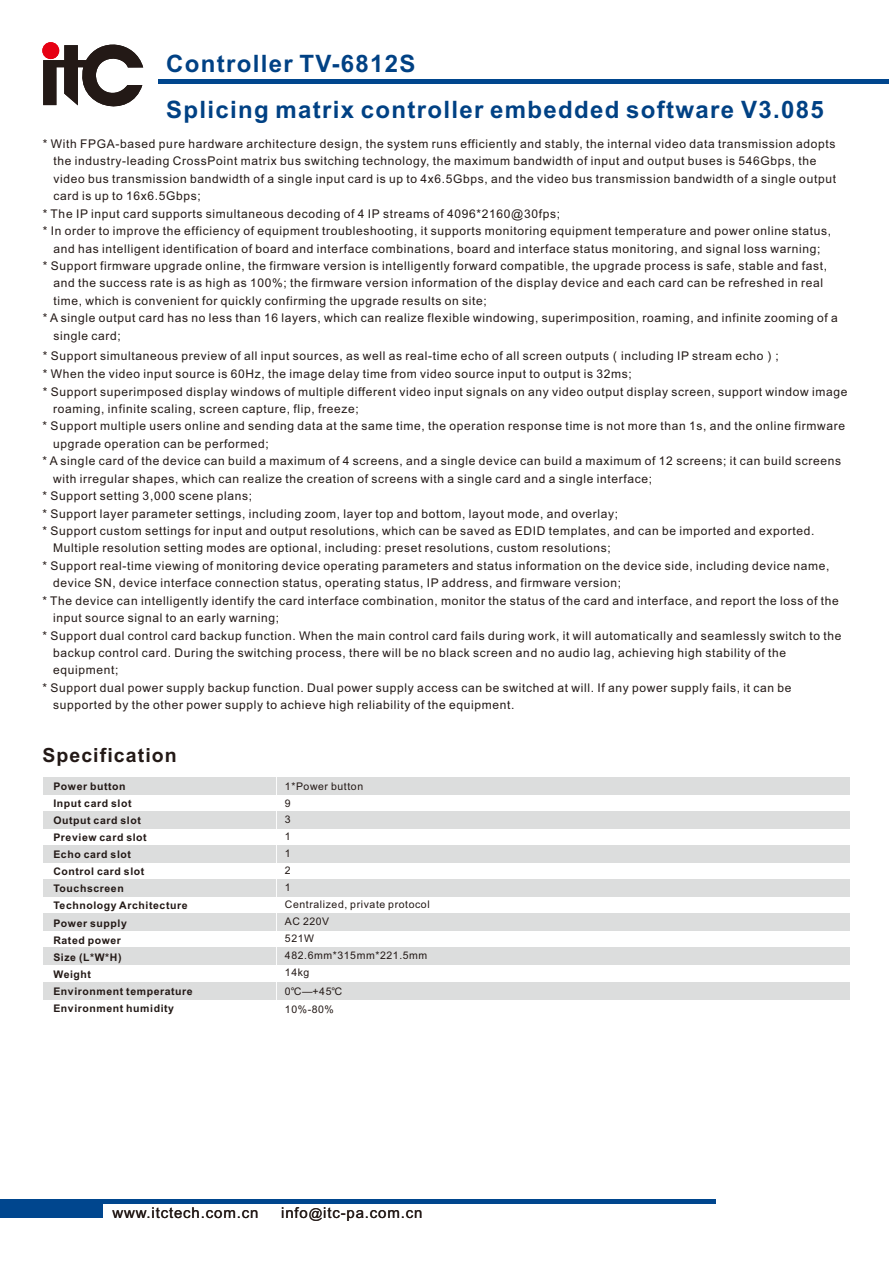
<style>
.page{position:relative;width:893px;height:1263px;background:#fff}
.page>*{position:absolute;margin:0;border:0;box-sizing:border-box;transform-origin:0 0}
.t1{font:700 24px "Arial";letter-spacing:.055em;color:#004184}
.t2{font:700 19.5px "Arial";letter-spacing:.055em;color:#231916}
.t3{font:15px "Arial";letter-spacing:.055em;color:#231916}
.t4{font:12px "Arial";letter-spacing:.055em;color:#231916}
.t5{font:700 10.5px/17.1px "Arial";letter-spacing:.055em;color:#231916}
.t6{font:10.5px/17px "Arial";letter-spacing:.055em;color:#231916}
.s1{font-family:"Arial Unicode MS"}
.s2{font-size:13.5px}
</style>
<div class="page">
<hr style="left:0;top:1199px;width:716px;height:4px;background:#00468e">
<div style="left:0;top:1199px;width:103px;height:18px;background:#00468e"></div>
<hr style="left:158px;top:80px;width:730px;height:4px;background:#00468e">
<svg style="left:43px;top:42px;width:100px;height:65px"></svg>
<div style="left:44px;top:777px;width:806px;height:18px;background:#dcdddd"></div>
<div style="left:44px;top:845px;width:806px;height:18px;background:#dcdddd"></div>
<div style="left:44px;top:879px;width:806px;height:18px;background:#dcdddd"></div>
<div style="left:44px;top:811px;width:806px;height:18px;background:#dcdddd"></div>
<div style="left:44px;top:913px;width:806px;height:18px;background:#dcdddd"></div>
<div style="left:44px;top:947px;width:806px;height:18px;background:#dcdddd"></div>
<div style="left:44px;top:982px;width:806px;height:17px;background:#dcdddd"></div>
<hr style="left:276px;top:774px;width:1px;height:232px;background:#fff">
<h1 class="t1" style="left:166px;top:54px;width:251px">Controller TV-6812S</h1>
<h1 class="t1" style="left:166px;top:101px;width:659px">Splicing matrix controller embedded software V3.085</h1>
<p class="t4" style="left:43px;top:139px;width:794px">* With FPGA-based pure hardware architecture design, the system runs efficiently and stably, the internal video data transmission adopts</p>
<p class="t4" style="left:54px;top:157px;width:764px">the industry-leading CrossPoint matrix bus switching technology, the maximum bandwidth of input and output buses is 546Gbps, the</p>
<p class="t4" style="left:54px;top:174px;width:784px">video bus transmission bandwidth of a single input card is up to 4x6.5Gbps, and the video bus transmission bandwidth of a single output</p>
<p class="t4" style="left:54px;top:192px;width:149px">card is up to 16x6.5Gbps;</p>
<p class="t4" style="left:43px;top:209px;width:519px">* The IP input card supports simultaneous decoding of 4 IP streams of 4096*2160@30fps;</p>
<p class="t4" style="left:43px;top:226px;width:790px">* In order to improve the efficiency of equipment troubleshooting, it supports monitoring equipment temperature and power online status,</p>
<p class="t4" style="left:53px;top:244px;width:769px">and has intelligent identification of board and interface combinations, board and interface status monitoring, and signal loss warning;</p>
<p class="t4" style="left:43px;top:261px;width:786px">* Support firmware upgrade online, the firmware version is intelligently forward compatible, the upgrade process is safe, stable and fast,</p>
<p class="t4" style="left:53px;top:279px;width:771px">and the success rate is as high as 100%; the firmware version information of the display device and each card can be refreshed in real</p>
<p class="t4" style="left:53px;top:296px;width:435px">time, which is convenient for quickly confirming the upgrade results on site;</p>
<p class="t4" style="left:43px;top:314px;width:797px">* A single output card has no less than 16 layers, which can realize flexible windowing, superimposition, roaming, and infinite zooming of a</p>
<p class="t4" style="left:53px;top:331px;width:69px">single card;</p>
<p class="t4" style="left:43px;top:351px;width:738px">* Support simultaneous preview of all input sources, as well as real-time echo of all screen outputs<span class="s1">（</span>including IP stream echo<span class="s1">）</span>;</p>
<p class="t4" style="left:43px;top:369px;width:590px">* When the video input source is 60Hz, the image delay time from video source input to output is 32ms;</p>
<p class="t4" style="left:43px;top:387px;width:806px">* Support superimposed display windows of multiple different video input signals on any video output display screen, support window image</p>
<p class="t4" style="left:53px;top:404px;width:307px">roaming, infinite scaling, screen capture, flip, freeze;</p>
<p class="t4" style="left:43px;top:422px;width:804px">* Support multiple users online and sending data at the same time, the operation response time is not more than 1s, and the online firmware</p>
<p class="t4" style="left:53px;top:439px;width:217px">upgrade operation can be performed;</p>
<p class="t4" style="left:43px;top:456px;width:800px">* A single card of the device can build a maximum of 4 screens, and a single device can build a maximum of 12 screens; it can build screens</p>
<p class="t4" style="left:53px;top:474px;width:600px">with irregular shapes, which can realize the creation of screens with a single card and a single interface;</p>
<p class="t4" style="left:43px;top:491px;width:211px">* Support setting 3,000 scene plans;</p>
<p class="t4" style="left:43px;top:509px;width:577px">* Support layer parameter settings, including zoom, layer top and bottom, layout mode, and overlay;</p>
<p class="t4" style="left:43px;top:526px;width:773px">* Support custom settings for input and output resolutions, which can be saved as EDID templates, and can be imported and exported.</p>
<p class="t4" style="left:53px;top:544px;width:559px">Multiple resolution setting modes are optional, including: preset resolutions, custom resolutions;</p>
<p class="t4" style="left:43px;top:561px;width:789px">* Support real-time viewing of monitoring device operating parameters and status information on the device side, including device name,</p>
<p class="t4" style="left:53px;top:578px;width:570px">device SN, device interface connection status, operating status, IP address, and firmware version;</p>
<p class="t4" style="left:42px;top:596px;width:798px">* The device can intelligently identify the card interface combination, monitor the status of the card and interface, and report the loss of the</p>
<p class="t4" style="left:53px;top:613px;width:228px">input source signal to an early warning;</p>
<p class="t4" style="left:42px;top:631px;width:800px">* Support dual control card backup function. When the main control card fails during work, it will automatically and seamlessly switch to the</p>
<p class="t4" style="left:53px;top:648px;width:735px">backup control card. During the switching process, there will be no black screen and no audio lag, achieving high stability of the</p>
<p class="t4" style="left:53px;top:666px;width:67px">equipment;</p>
<p class="t4" style="left:42px;top:683px;width:751px">* Support dual power supply backup function. Dual power supply access can be switched at will. If any power supply fails, it can be</p>
<p class="t4" style="left:53px;top:700px;width:463px">supported by the other power supply to achieve high reliability of the equipment.</p>
<h2 class="t2" style="left:42px;top:748px;width:136px">Specification</h2>
<p class="t5" style="left:53px;top:778px;width:141px">Power button<br>Input card slot<br>Output card slot<br>Preview card slot<br>Echo card slot<br>Control card slot<br>Touchscreen<br>Technology Architecture<br>Power supply<br>Rated power<br>Size (L*W*H)<br>Weight<br>Environment temperature<br>Environment humidity</p>
<p class="t6" style="left:285px;top:778px;width:146px">1*Power button<br>9<br>3<br>1<br>1<br>2<br>1<br>Centralized, private protocol<br>AC 220V<br>521W<br>482.6mm*315mm*221.5mm<br>14kg</p>
<p class="t6" style="left:285px;top:983px;width:59px;line-height:17.9px">0<span class="s1">℃</span>—+45<span class="s1">℃<br></span>10%-80%</p>
<p class="t3" style="left:112px;top:1207px;width:147px">www.itctech.com.cn</p>
<p class="t3" style="left:281px;top:1207px;width:143px">info<span class="s2">@</span>itc-pa.com.cn</p>
</div>
